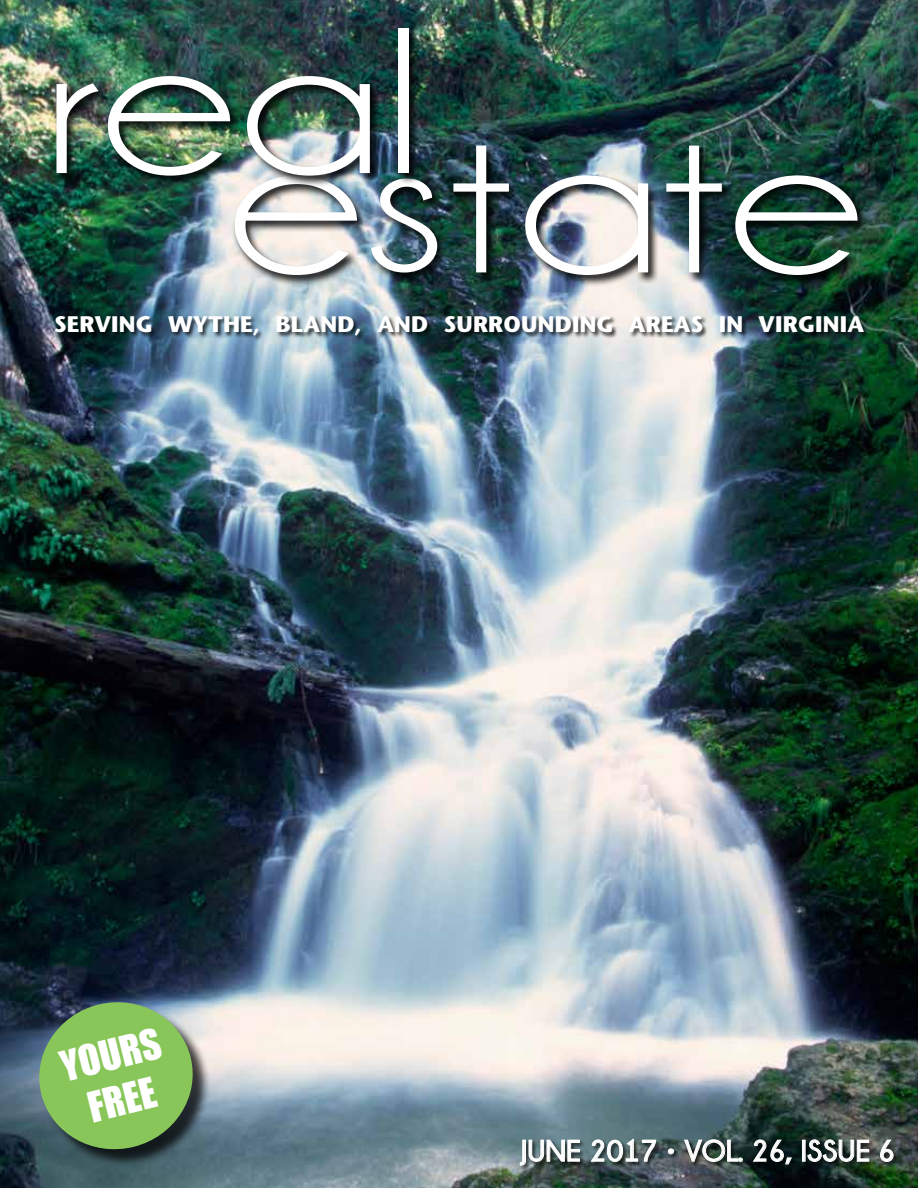
<style>
.page{position:relative;width:918px;height:1188px;background:#fff}
.page>*{position:absolute;margin:0;border:0;box-sizing:border-box;transform-origin:0 0}
.t1{font:210px "Champagne&Limousines";letter-spacing:.01em;color:#fff;scale:1.25 1}
.t2{font:38.85px/46.7px "Impact";color:#fff;text-align:center}
.t3{font:700 30px "Champagne&Limousines";letter-spacing:.01em;color:#fff}
.t4{font:700 22.5px "Stone Sans";letter-spacing:.01em;color:#fff}
</style>
<div class="page">
<img style="left:0;top:0;width:918px;height:1188px">
<div style="left:232px;top:144px;width:637px;height:143px;background:#000;opacity:.84"></div>
<div style="left:54px;top:26px;width:366px;height:162px;background:#000;opacity:.84"></div>
<div style="left:54px;top:315px;width:815px;height:27px;background:#000;opacity:.75"></div>
<div style="left:519px;top:1138px;width:380px;height:34px;background:#000;opacity:.75"></div>
<svg style="left:520px;top:1139px;width:60px;height:27px;background:#717e80"></svg>
<svg style="left:590px;top:1138px;width:66px;height:24px;background:#707f80"></svg>
<svg style="left:668px;top:1148px;width:6px;height:7px"></svg>
<svg style="left:684px;top:1139px;width:59px;height:23px"></svg>
<svg style="left:752px;top:1139px;width:40px;height:26px"></svg>
<div style="left:802px;top:1140px;width:3px;height:22px;border:1px solid #fff"></div>
<svg style="left:807px;top:1139px;width:63px;height:23px"></svg>
<svg style="left:880px;top:1139px;width:14px;height:23px"></svg>
<div style="left:42px;top:1005px;width:169px;height:163px;background:#000;opacity:.75"></div>
<svg style="left:32px;top:994px;width:168px;height:163px;background:#709e5d"></svg>
<h1 class="t1" style="left:47px;top:-3px;width:302px">real</h1>
<h1 class="t1" style="left:228px;top:96px;width:509px">estate</h1>
<p class="t4" style="left:54px;top:310px;width:812px">SERVING WYTHE, BLAND, AND SURROUNDING AREAS IN VIRGINIA</p>
<h2 class="t2" style="left:55px;top:1043px;width:103px;rotate:-14deg">YOURS<br>FREE</h2>
<h3 class="t3" style="left:521px;top:1134px;width:375px">JUNE 2017 • VOL. 26, ISSUE 6</h3>
</div>
